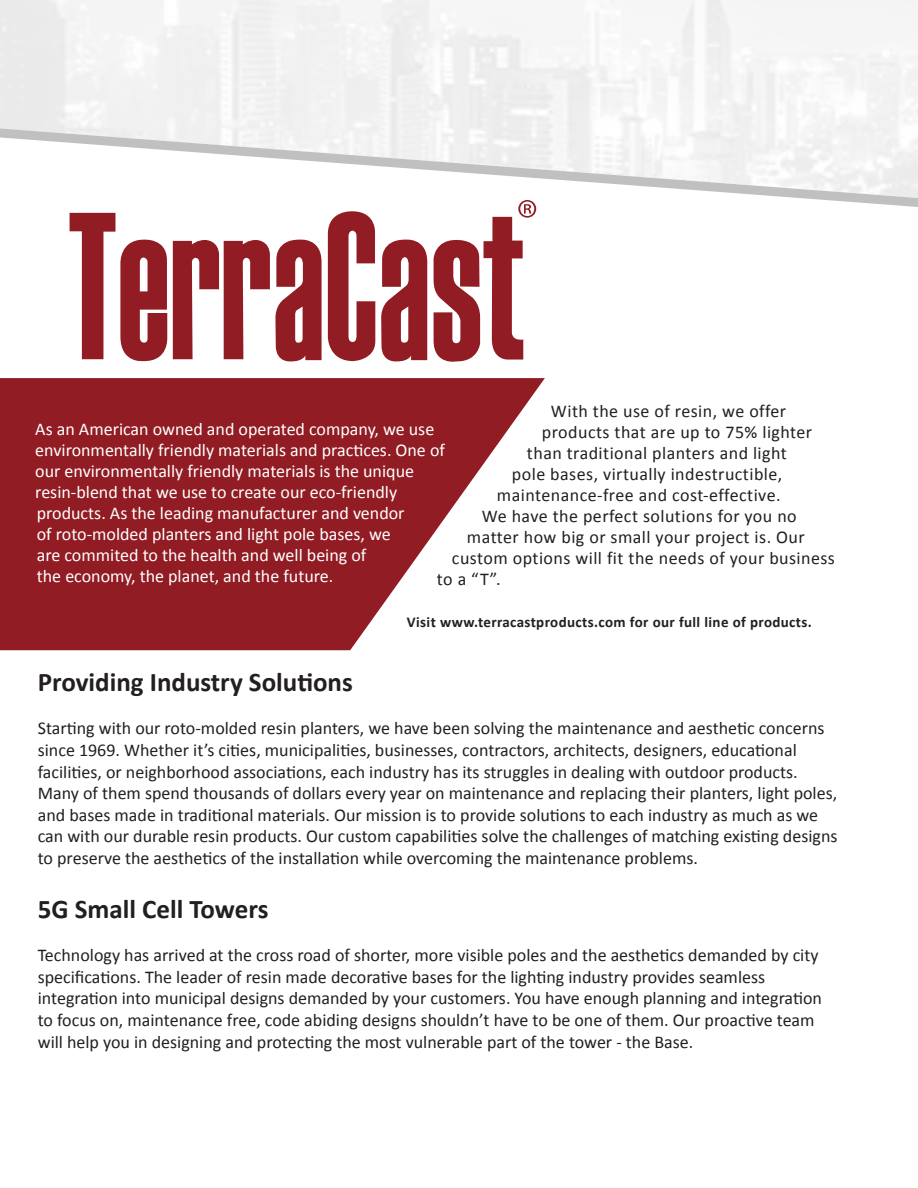
<style>
.page{position:relative;width:918px;height:1188px;background:#fff}
.page>*{position:absolute;margin:0;border:0;box-sizing:border-box;transform-origin:0 0}
.t1{font:700 27px "Calibri";color:#231f20}
.Running_Header_-_Align_Left{font:18px/21.6px "Calibri";color:#231f20}
.t2{font:18px/21px "Calibri";color:#fff}
.Running_Header_-_Align_Left-2{font:18px "Calibri";letter-spacing:.025em;color:#231f20}
.Running_Header_-_Align_Left-3{font:700 15px "Calibri";letter-spacing:.025em;color:#231f20}
</style>
<div class="page">
<svg style="left:328px;top:211px;width:99px;height:151px"></svg>
<svg style="left:70px;top:213px;width:252px;height:149px"></svg>
<svg style="left:434px;top:200px;width:102px;height:162px"></svg>
<svg style="left:0;top:378px;width:545px;height:272px;fill:#911c23"></svg>
<p class="Running_Header_-_Align_Left-2" style="left:551px;top:398px;width:237px">With the use of resin, we offer</p>
<p class="Running_Header_-_Align_Left-2" style="left:542px;top:419px;width:272px">products that are up to 75% lighter</p>
<p class="Running_Header_-_Align_Left-2" style="left:527px;top:440px;width:261px">than traditional planters and light</p>
<p class="Running_Header_-_Align_Left-2" style="left:512px;top:461px;width:272px">pole bases, virtually indestructible,</p>
<p class="Running_Header_-_Align_Left-2" style="left:497px;top:482px;width:285px">maintenance-free and cost-effective.</p>
<p class="Running_Header_-_Align_Left-2" style="left:482px;top:503px;width:316px">We have the perfect solutions for you no</p>
<p class="Running_Header_-_Align_Left-2" style="left:467px;top:524px;width:339px">matter how big or small your project is. Our</p>
<p class="Running_Header_-_Align_Left-2" style="left:452px;top:545px;width:385px">custom options will fit the needs of your business</p>
<p class="Running_Header_-_Align_Left" style="left:437px;top:567px;width:65px">to a “T”.</p>
<p class="Running_Header_-_Align_Left-3" style="left:407px;top:611px;width:406px">Visit www.terracastproducts.com for our full line of products.</p>
<p class="t2" style="left:35px;top:418px;width:411px">As an American owned and operated company, we use environmentally friendly materials and practices. One of our environmentally friendly materials is the unique resin-blend that we use to create our eco-friendly products. As the leading manufacturer and vendor<br>of roto-molded planters and light pole bases, we<br>are commited to the health and well being of<br>the economy, the planet, and the future.</p>
<p class="t1" style="left:38px;top:663px;width:317px">Providing Industry Solutions</p>
<p class="Running_Header_-_Align_Left" style="left:38px;top:717px;width:788px">Starting with our roto-molded resin planters, we have been solving the maintenance and aesthetic concerns since 1969. Whether it’s cities, municipalities, businesses, contractors, architects, designers, educational</p>
<p class="Running_Header_-_Align_Left" style="left:38px;top:760px;width:801px">facilities, or neighborhood associations, each industry has its struggles in dealing with outdoor products.<br>Many of them spend thousands of dollars every year on maintenance and replacing their planters, light poles, and bases made in traditional materials. Our mission is to provide solutions to each industry as much as we can with our durable resin products. Our custom capabilities solve the challenges of matching existing designs to preserve the aesthetics of the installation while overcoming the maintenance problems.</p>
<p class="t1" style="left:38px;top:890px;width:232px">5G Small Cell Towers</p>
<p class="Running_Header_-_Align_Left" style="left:38px;top:944px;width:782px">Technology has arrived at the cross road of shorter, more visible poles and the aesthetics demanded by city specifications. The leader of resin made decorative bases for the lighting industry provides seamless</p>
<p class="Running_Header_-_Align_Left" style="left:38px;top:987px;width:786px">integration into municipal designs demanded by your customers. You have enough planning and integration to focus on, maintenance free, code abiding designs shouldn’t have to be one of them. Our proactive team will help you in designing and protecting the most vulnerable part of the tower - the Base.</p>
</div>
